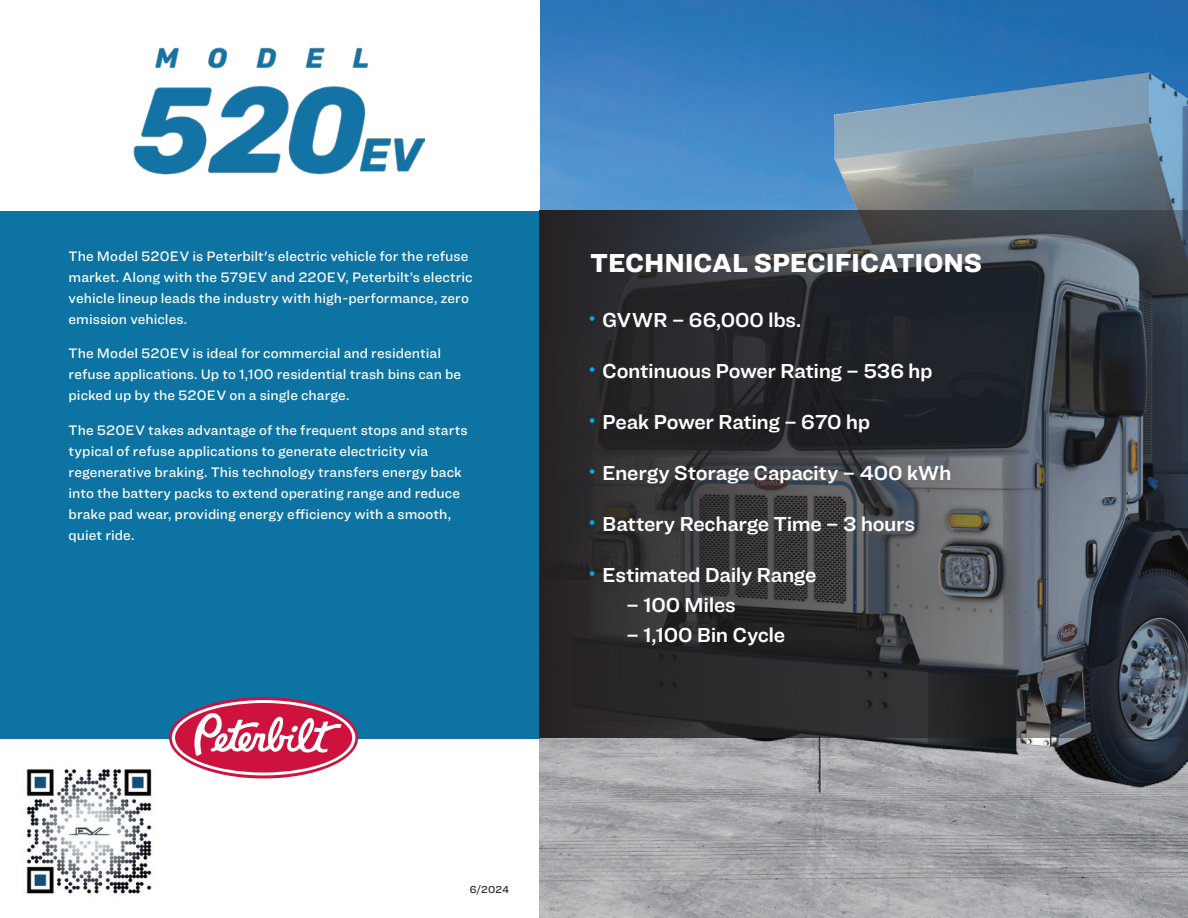
<style>
.page{position:relative;width:1188px;height:918px;background:#fff}
.page>*{position:absolute;margin:0;border:0;box-sizing:border-box;transform-origin:0 0}
.t1{font:900 27px "Ringside";letter-spacing:-.005em;color:#fff}
.t2{font:21px "Ringside Regular Semi";letter-spacing:-.015em;color:#fff}
.t3{font:500 14.25px/21px "Ringside";letter-spacing:.005em;color:#fff}
.t4{font:500 10.5px "Ringside";color:#231f20}
.s1{font-size:16.5px;color:#00aeef}
</style>
<div class="page">
<img style="left:539px;top:0;width:649px;height:918px">
<img style="left:392px;top:21px;width:796px;height:808px">
<div style="left:0;top:0;width:539px;height:738px;background:#0c73a2"></div>
<div style="left:0;top:0;width:539px;height:211px;background:#fff"></div>
<img style="left:134px;top:47px;width:290px;height:128px">
<svg style="left:169px;top:697px;width:189px;height:81px"></svg>
<svg style="left:172px;top:700px;width:183px;height:75px"></svg>
<div style="left:175px;top:703px;width:177px;height:70px;background:#cd123d;border-radius:50%"></div>
<svg style="left:194px;top:712px;width:148px;height:44px"></svg>
<svg style="left:539px;top:211px;width:649px;height:527px;background:#37393f"></svg>
<img style="left:26px;top:768px;width:126px;height:126px">
<p class="t3" style="left:69px;top:245px;width:405px">The Model 520EV is Peterbilt's electric vehicle for the refuse market. Along with the 579EV and 220EV, Peterbilt’s electric vehicle lineup leads the industry with high-performance, zero emission vehicles.</p>
<p class="t3" style="left:69px;top:343px;width:394px">The Model 520EV is ideal for commercial and residential refuse applications. Up to 1,100 residential trash bins can be picked up by the 520EV on a single charge.</p>
<p class="t3" style="left:69px;top:419px;width:401px">The 520EV takes advantage of the frequent stops and starts typical of refuse applications to generate electricity via regenerative braking. This technology transfers energy back into the battery packs to extend operating range and reduce brake pad wear, providing energy efficiency with a smooth, quiet ride.</p>
<h1 class="t1" style="left:590px;top:242px;width:393px">TECHNICAL SPECIFICATIONS</h1>
<h2 class="t2" style="left:589px;top:304px;width:213px"><span class="s1">•</span> GVWR – 66,000 lbs.</h2>
<h2 class="t2" style="left:589px;top:355px;width:345px"><span class="s1">•</span> Continuous Power Rating – 536 hp</h2>
<h2 class="t2" style="left:589px;top:406px;width:282px"><span class="s1">•</span> Peak Power Rating – 670 hp</h2>
<h2 class="t2" style="left:589px;top:457px;width:364px"><span class="s1">•</span> Energy Storage Capacity – 400 kWh</h2>
<h2 class="t2" style="left:589px;top:508px;width:327px"><span class="s1">•</span> Battery Recharge Time – 3 hours</h2>
<h2 class="t2" style="left:589px;top:559px;width:229px"><span class="s1">•</span> Estimated Daily Range</h2>
<h2 class="t2" style="left:626px;top:589px;width:111px">– 100 Miles</h2>
<h2 class="t2" style="left:626px;top:619px;width:160px">– 1,100 Bin Cycle</h2>
<p class="t4" style="left:470px;top:882px;width:41px">6/2024</p>
</div>
